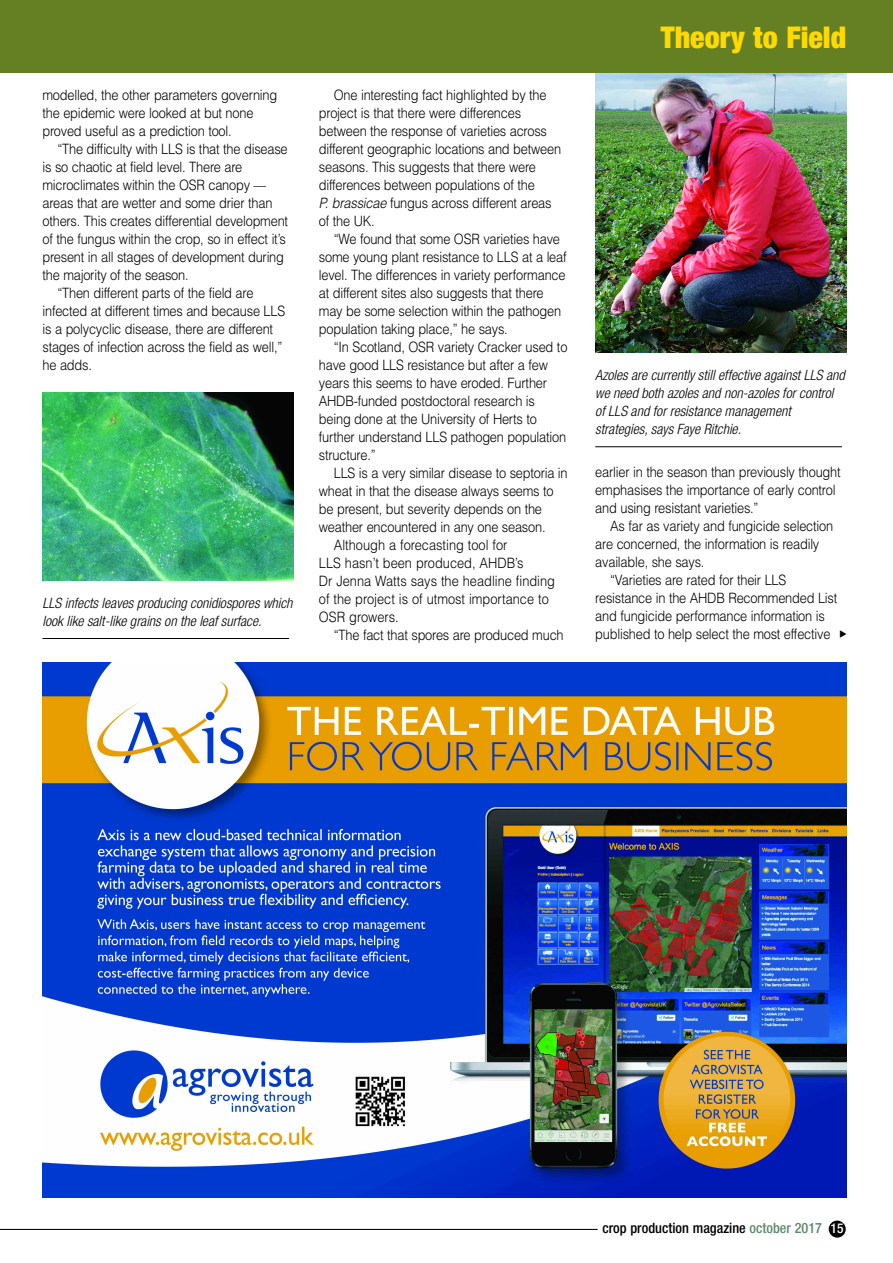
<style>
.page{position:relative;width:893px;height:1263px;background:#fff}
.page>*{position:absolute;margin:0;border:0;box-sizing:border-box;transform-origin:0 0}
.t1{font:900 condensed 30px "Helvetica Neue";color:#ffd902}
.t2{font:300 14.25px/18px "Helvetica";letter-spacing:-.015em;color:#000;scale:.9 1}
.t3{font:italic 300 condensed 14.25px/18px "Helvetica Neue";color:#000}
.t4{font:500 condensed 14.25px "Helvetica Neue";color:#000}
.s1{font-style:italic}
.s2{color:#60896c}
.s3{font-size:13.5px;color:#fff}
</style>
<div class="page">
<img style="left:595px;top:72px;width:251px;height:281px">
<hr style="left:595px;top:446px;width:247px;height:1px;background:#000">
<img style="left:43px;top:393px;width:250px;height:187px">
<hr style="left:43px;top:638px;width:246px;height:1px;background:#000">
<div style="left:829px;top:1220px;width:17px;height:17px;background:#000;border-radius:50%"></div>
<hr style="left:0;top:1229px;width:598px;height:1px;background:#000">
<div style="left:0;top:0;width:893px;height:72px;background:#648022"></div>
<img style="left:43px;top:663px;width:803px;height:534px">
<p class="t2" style="left:43px;top:86px;width:262px">modelled, the other parameters governing the epidemic were looked at but none proved useful as a prediction tool.</p>
<p class="t2" style="left:57px;top:140px;width:257px">“The difficulty with LLS is that the disease</p>
<p class="t2" style="left:43px;top:158px;width:223px">is so chaotic at field level. There are</p>
<p class="t2" style="left:43px;top:176px;width:250px">microclimates within the OSR canopy ––</p>
<p class="t2" style="left:43px;top:194px;width:257px">areas that are wetter and some drier than</p>
<p class="t2" style="left:43px;top:212px;width:274px">others. This creates differential development</p>
<p class="t2" style="left:43px;top:230px;width:272px">of the fungus within the crop, so in effect it’s</p>
<p class="t2" style="left:43px;top:248px;width:270px">present in all stages of development during</p>
<p class="t2" style="left:43px;top:266px;width:164px">the majority of the season.</p>
<p class="t2" style="left:57px;top:284px;width:219px">“Then different parts of the field are</p>
<p class="t2" style="left:43px;top:302px;width:271px">infected at different times and because LLS</p>
<p class="t2" style="left:43px;top:320px;width:258px">is a polycyclic disease, there are different</p>
<p class="t2" style="left:43px;top:338px;width:268px">stages of infection across the field as well,”</p>
<p class="t2" style="left:43px;top:356px;width:56px">he adds.</p>
<p class="t3" style="left:43px;top:595px;width:251px">LLS infects leaves producing conidiospores which look like salt-like grains on the leaf surface.</p>
<p class="t2" style="left:319px;top:86px;width:271px;text-indent:15px">One interesting fact highlighted by the project is that there were differences between the response of varieties across different geographic locations and between seasons. This suggests that there were differences between populations of the<br><span class="s1">P. brassicae</span> fungus across different areas of the UK.</p>
<p class="t2" style="left:319px;top:230px;width:277px;text-indent:15px">“We found that some OSR varieties have some young plant resistance to LLS at a leaf level. The differences in variety performance at different sites also suggests that there may be some selection within the pathogen population taking place,” he says.</p>
<p class="t2" style="left:319px;top:338px;width:278px;text-indent:15px">“In Scotland, OSR variety Cracker used to have good LLS resistance but after a few years this seems to have eroded. Further AHDB-funded postdoctoral research is being done at the University of Herts to further understand LLS pathogen population structure.”</p>
<p class="t2" style="left:334px;top:464px;width:261px">LLS is a very similar disease to septoria in</p>
<p class="t2" style="left:319px;top:482px;width:262px">wheat in that the disease always seems to</p>
<p class="t2" style="left:319px;top:500px;width:249px">be present, but severity depends on the</p>
<p class="t2" style="left:319px;top:518px;width:253px">weather encountered in any one season.</p>
<p class="t2" style="left:334px;top:536px;width:194px">Although a forecasting tool for</p>
<p class="t2" style="left:319px;top:554px;width:229px">LLS hasn’t been produced, AHDB’s</p>
<p class="t2" style="left:319px;top:572px;width:264px">Dr Jenna Watts says the headline finding</p>
<p class="t2" style="left:319px;top:590px;width:257px">of the project is of utmost importance to</p>
<p class="t2" style="left:319px;top:608px;width:90px">OSR growers.</p>
<p class="t2" style="left:334px;top:626px;width:257px">“The fact that spores are produced much</p>
<h1 class="t1" style="left:661px;top:27px;width:187px">Theory to Field</h1>
<p class="t3" style="left:595px;top:367px;width:251px">Azoles are currently still effective against LLS and we need both azoles and non-azoles for control of LLS and for resistance management strategies, says Faye Ritchie.</p>
<p class="t2" style="left:595px;top:463px;width:274px">earlier in the season than previously thought emphasises the importance of early control and using resistant varieties.”</p>
<p class="t2" style="left:610px;top:517px;width:249px">As far as variety and fungicide selection</p>
<p class="t2" style="left:595px;top:535px;width:250px">are concerned, the information is readily</p>
<p class="t2" style="left:595px;top:553px;width:123px">available, she says.</p>
<p class="t2" style="left:610px;top:571px;width:197px">“Varieties are rated for their LLS</p>
<p class="t2" style="left:595px;top:589px;width:270px">resistance in the AHDB Recommended List</p>
<p class="t2" style="left:595px;top:607px;width:257px">and fungicide performance information is</p>
<p class="t2" style="left:595px;top:625px;width:263px">published to help select the most effective</p>
<p class="t4" style="left:602px;top:1223px;width:243px">crop production magazine <span class="s2">october 2017</span> <span class="s3">15</span></p>
</div>
